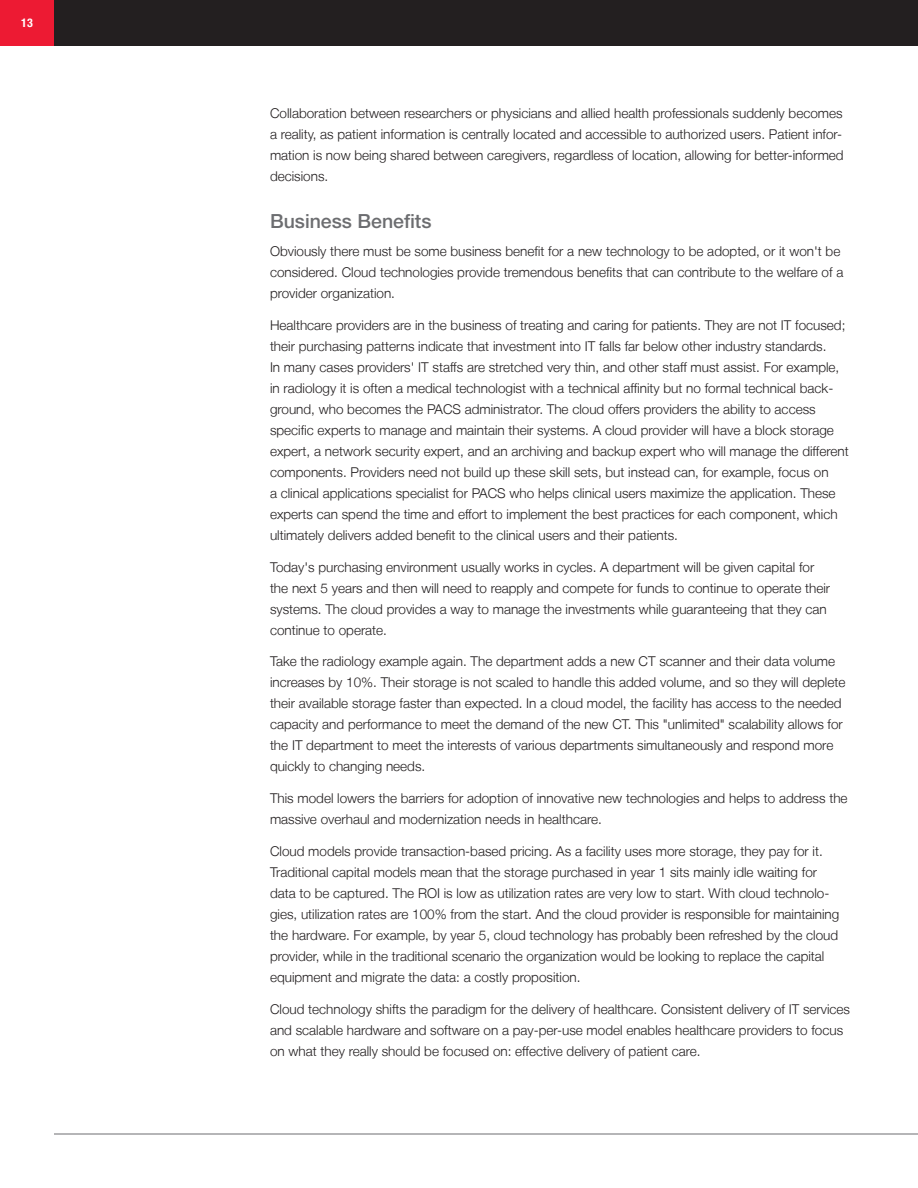
<style>
.page{position:relative;width:918px;height:1188px;background:#fff}
.page>*{position:absolute;margin:0;border:0;box-sizing:border-box;transform-origin:0 0}
.t1{font:500 19.5px "Helvetica Neue LT Std";color:#6c6d70}
.t2{font:300 13.5px/21px "Helvetica Neue LT";color:#231f20}
.t3{font:700 condensed 12px "Helvetica Neue LT Std";color:#fff}
</style>
<div class="page">
<hr style="left:54px;top:1134px;width:864px;height:1px;background:#6c6d70">
<div style="left:54px;top:0;width:864px;height:46px;background:#231f20"></div>
<div style="left:0;top:0;width:54px;height:46px;background:#ed1a33"></div>
<p class="t3" style="left:21px;top:16px;width:13px">13</p>
<p class="t2" style="left:270px;top:102px;width:575px;text-align:justify">Collaboration between researchers or physicians and allied health professionals suddenly becomes a reality, as patient information is centrally located and accessible to authorized users. Patient infor&shy;mation is now being shared between caregivers, regardless of location, allowing for better-informed decisions.</p>
<h1 class="t1" style="left:270px;top:210px;width:163px">Business Benefits</h1>
<p class="t2" style="left:270px;top:240px;width:575px">Obviously there must be some business benefit for a new technology to be adopted, or it won't be considered. Cloud technologies provide tremendous benefits that can contribute to the welfare of a provider organization.</p>
<p class="t2" style="left:270px;top:314px;width:580px">Healthcare providers are in the business of treating and caring for patients. They are not IT focused; their purchasing patterns indicate that investment into IT falls far below other industry standards.<br>In many cases providers' IT staffs are stretched very thin, and other staff must assist. For example, in radiology it is often a medical technologist with a technical affinity but no formal technical back&shy;ground, who becomes the PACS administrator. The cloud offers providers the ability to access specific experts to manage and maintain their systems. A cloud provider will have a block storage expert, a network security expert, and an archiving and backup expert who will manage the different components. Providers need not build up these skill sets, but instead can, for example, focus on<br>a clinical applications specialist for PACS who helps clinical users maximize the application. These experts can spend the time and effort to implement the best practices for each component, which ultimately delivers added benefit to the clinical users and their patients.</p>
<p class="t2" style="left:270px;top:556px;width:562px">Today's purchasing environment usually works in cycles. A department will be given capital for the next 5 years and then will need to reapply and compete for funds to continue to operate their systems. The cloud provides a way to manage the investments while guaranteeing that they can continue to operate.</p>
<p class="t2" style="left:270px;top:651px;width:577px">Take the radiology example again. The department adds a new CT scanner and their data volume increases by 10%. Their storage is not scaled to handle this added volume, and so they will deplete their available storage faster than expected. In a cloud model, the facility has access to the needed capacity and performance to meet the demand of the new CT. This "unlimited" scalability allows for the IT department to meet the interests of various departments simultaneously and respond more quickly to changing needs.</p>
<p class="t2" style="left:270px;top:788px;width:579px">This model lowers the barriers for adoption of innovative new technologies and helps to address the massive overhaul and modernization needs in healthcare.</p>
<p class="t2" style="left:270px;top:840px;width:571px">Cloud models provide transaction-based pricing. As a facility uses more storage, they pay for it.<br>Traditional capital models mean that the storage purchased in year 1 sits mainly idle waiting for data to be captured. The ROI is low as utilization rates are very low to start. With cloud technolo&shy;gies, utilization rates are 100% from the start. And the cloud provider is responsible for maintaining the hardware. For example, by year 5, cloud technology has probably been refreshed by the cloud provider, while in the traditional scenario the organization would be looking to replace the capital equipment and migrate the data: a costly proposition.</p>
<p class="t2" style="left:270px;top:998px;width:582px">Cloud technology shifts the paradigm for the delivery of healthcare. Consistent delivery of IT services and scalable hardware and software on a pay-per-use model enables healthcare providers to focus on what they really should be focused on: effective delivery of patient care.</p>
</div>
